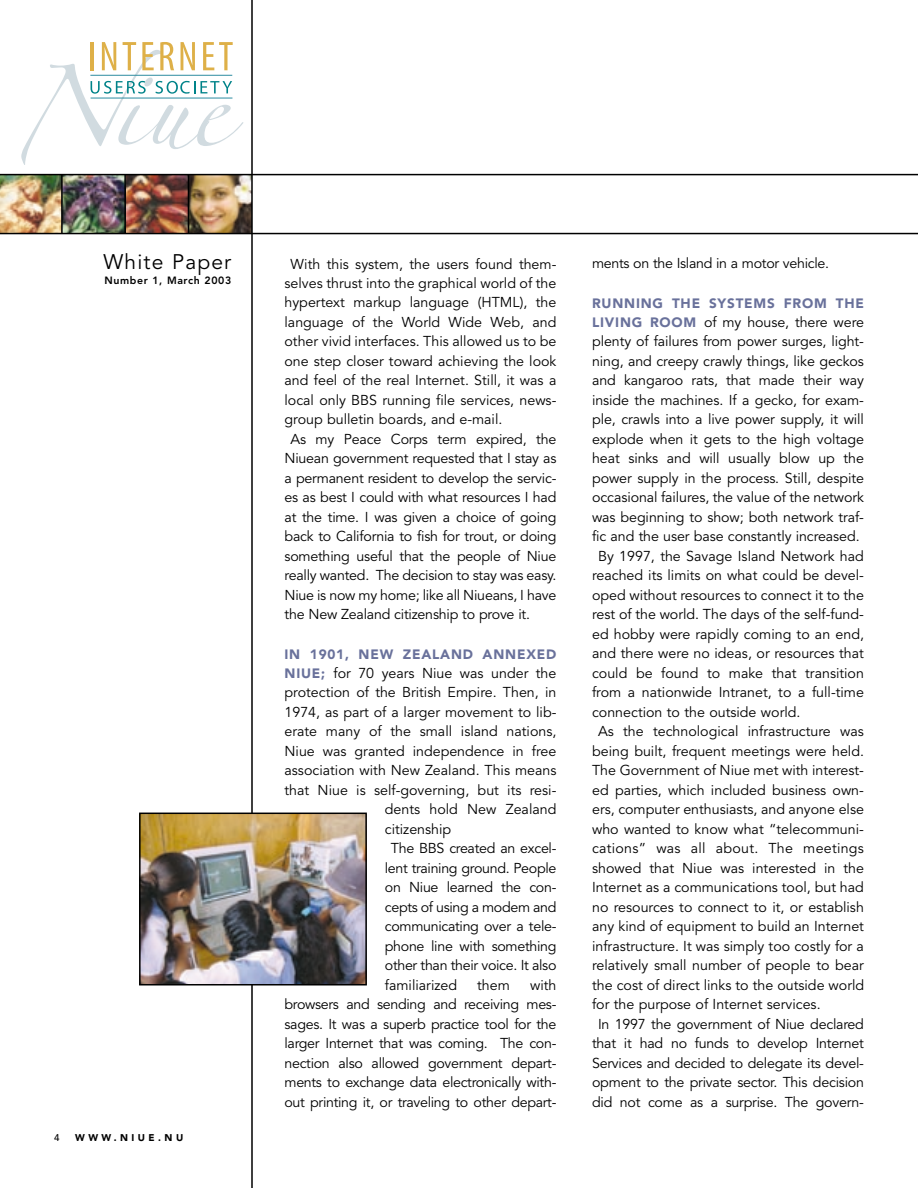
<style>
.page{position:relative;width:918px;height:1188px;background:#fff}
.page>*{position:absolute;margin:0;border:0;box-sizing:border-box;transform-origin:0 0}
.t1{font:21px "Avenir";letter-spacing:.055em;color:#000}
.t2{font:14.25px/19.5px "Avenir";color:#000;text-align:justify}
.t3{font:14.25px "Avenir";letter-spacing:-.02em;color:#000}
.t4{font:14.25px "Avenir";letter-spacing:.02em;color:#000}
.t5{font:900 13.5px "Avenir";letter-spacing:.06em;color:#69719b}
.t6{font:800 10.5px "Avenir";letter-spacing:.06em;color:#000}
.t7{font:900 9.75px "Avenir";letter-spacing:.355em;color:#000}
.t8{font:500 9.75px "Avenir";color:#000}
.s1{font-weight:900;font-size:13.5px;color:#69719b}
</style>
<div class="page">
<svg style="left:21px;top:42px;width:222px;height:123px"></svg>
<hr style="left:90px;top:75px;width:142px;height:1px;background:#2c8ba0">
<hr style="left:91px;top:98px;width:141px;height:1px;background:#2c8ba0">
<img style="left:189px;top:175px;width:62px;height:58px">
<img style="left:126px;top:175px;width:62px;height:58px">
<img style="left:63px;top:175px;width:61px;height:58px">
<img style="left:0;top:175px;width:61px;height:58px">
<hr style="left:188px;top:174px;width:1px;height:60px;background:#000">
<hr style="left:124px;top:174px;width:2px;height:60px;background:#000">
<hr style="left:61px;top:174px;width:2px;height:60px;background:#000">
<hr style="left:0;top:174px;width:918px;height:1px;background:#000">
<hr style="left:0;top:233px;width:918px;height:1px;background:#000">
<hr style="left:251px;top:0;width:2px;height:1187px;background:#000">
<img style="left:142px;top:816px;width:222px;height:167px">
<div style="left:139px;top:813px;width:228px;height:173px;border:2px solid #000"></div>
<h1 class="t1" style="left:104px;top:253px;width:129px">White Paper</h1>
<p class="t6" style="left:104px;top:276px;width:128px">Number 1, March 2003</p>
<p class="t8" style="left:54px;top:1134px;width:7px">4</p>
<p class="t7" style="left:75px;top:1134px;width:110px">WWW.NIUE.NU</p>
<p class="t2" style="left:291px;top:255px;width:267px">With this system, the users found them-</p>
<p class="t2" style="left:285px;top:275px;width:273px">selves thrust into the graphical world of the</p>
<p class="t2" style="left:285px;top:294px;width:273px">hypertext markup language (HTML), the</p>
<p class="t2" style="left:285px;top:314px;width:273px">language of the World Wide Web, and</p>
<p class="t2" style="left:285px;top:333px;width:273px">other vivid interfaces. This allowed us to be</p>
<p class="t2" style="left:285px;top:353px;width:273px">one step closer toward achieving the look</p>
<p class="t2" style="left:285px;top:372px;width:273px">and feel of the real Internet. Still, it was a</p>
<p class="t2" style="left:285px;top:392px;width:273px">local only BBS running file services, news-</p>
<p class="t2" style="left:285px;top:411px;width:219px">group bulletin boards, and e-mail.</p>
<p class="t2" style="left:291px;top:431px;width:267px">As my Peace Corps term expired, the</p>
<p class="t2" style="left:285px;top:450px;width:273px">Niuean government requested that I stay as</p>
<p class="t2" style="left:285px;top:470px;width:273px">a permanent resident to develop the servic-</p>
<p class="t2" style="left:285px;top:489px;width:273px">es as best I could with what resources I had</p>
<p class="t2" style="left:285px;top:509px;width:273px">at the time. I was given a choice of going</p>
<p class="t2" style="left:285px;top:528px;width:273px">back to California to fish for trout, or doing</p>
<p class="t2" style="left:285px;top:548px;width:273px">something useful that the people of Niue</p>
<p class="t2" style="left:285px;top:567px;width:273px">really wanted. The decision to stay was easy.</p>
<p class="t2" style="left:285px;top:587px;width:273px">Niue is now my home; like all Niueans, I have</p>
<p class="t2" style="left:285px;top:606px;width:247px">the New Zealand citizenship to prove it.</p>
<p class="t5" style="left:285px;top:648px;width:273px">IN 1901, NEW ZEALAND ANNEXED</p>
<p class="t2" style="left:285px;top:665px;width:273px"><span class="s1">NIUE;</span> for 70 years Niue was under the</p>
<p class="t2" style="left:285px;top:684px;width:273px">protection of the British Empire. Then, in</p>
<p class="t2" style="left:285px;top:704px;width:273px">1974, as part of a larger movement to lib-</p>
<p class="t2" style="left:285px;top:723px;width:273px">erate many of the small island nations,</p>
<p class="t2" style="left:285px;top:743px;width:273px">Niue was granted independence in free</p>
<p class="t2" style="left:285px;top:762px;width:273px">association with New Zealand. This means</p>
<p class="t2" style="left:285px;top:782px;width:273px">that Niue is self-governing, but its resi-</p>
<p class="t2" style="left:385px;top:801px;width:173px">dents hold New Zealand</p>
<p class="t2" style="left:385px;top:821px;width:68px">citizenship</p>
<p class="t3" style="left:391px;top:843px;width:167px">The BBS created an excel-</p>
<p class="t3" style="left:385px;top:862px;width:173px">lent training ground. People</p>
<p class="t3" style="left:385px;top:882px;width:173px">on Niue learned the con-</p>
<p class="t3" style="left:385px;top:901px;width:173px">cepts of using a modem and</p>
<p class="t3" style="left:385px;top:921px;width:173px">communicating over a tele-</p>
<p class="t3" style="left:385px;top:940px;width:173px">phone line with something</p>
<p class="t3" style="left:385px;top:960px;width:173px">other than their voice. It also</p>
<p class="t2" style="left:385px;top:977px;width:74px">familiarized</p>
<p class="t2" style="left:477px;top:977px;width:34px">them</p>
<p class="t2" style="left:285px;top:977px;width:273px;text-indent:246px">with browsers and sending and receiving mes&shy;sages. It was a superb practice tool for the larger Internet that was coming. The con&shy;nection also allowed government depart&shy;ments to exchange data electronically with&shy;out printing it, or traveling to other depart-</p>
<p class="t3" style="left:592px;top:258px;width:238px">ments on the Island in a motor vehicle.</p>
<p class="t5" style="left:592px;top:297px;width:273px">RUNNING THE SYSTEMS FROM THE</p>
<p class="t2" style="left:592px;top:314px;width:273px"><span class="s1">LIVING ROOM</span> of my house, there were</p>
<p class="t2" style="left:592px;top:333px;width:273px">plenty of failures from power surges, light-</p>
<p class="t2" style="left:592px;top:353px;width:273px">ning, and creepy crawly things, like geckos</p>
<p class="t2" style="left:592px;top:372px;width:273px">and kangaroo rats, that made their way</p>
<p class="t2" style="left:592px;top:392px;width:273px">inside the machines. If a gecko, for exam-</p>
<p class="t2" style="left:592px;top:411px;width:273px">ple, crawls into a live power supply, it will</p>
<p class="t2" style="left:592px;top:431px;width:273px">explode when it gets to the high voltage</p>
<p class="t2" style="left:592px;top:450px;width:273px">heat sinks and will usually blow up the</p>
<p class="t2" style="left:592px;top:470px;width:273px">power supply in the process. Still, despite</p>
<p class="t2" style="left:592px;top:489px;width:273px">occasional failures, the value of the network</p>
<p class="t2" style="left:592px;top:509px;width:273px">was beginning to show; both network traf-</p>
<p class="t2" style="left:592px;top:528px;width:269px">fic and the user base constantly increased.</p>
<p class="t2" style="left:598px;top:548px;width:267px">By 1997, the Savage Island Network had</p>
<p class="t2" style="left:592px;top:567px;width:273px">reached its limits on what could be devel-</p>
<p class="t2" style="left:592px;top:587px;width:273px">oped without resources to connect it to the</p>
<p class="t2" style="left:592px;top:606px;width:273px">rest of the world. The days of the self-fund-</p>
<p class="t2" style="left:592px;top:626px;width:273px">ed hobby were rapidly coming to an end,</p>
<p class="t2" style="left:592px;top:645px;width:273px">and there were no ideas, or resources that</p>
<p class="t2" style="left:592px;top:665px;width:273px">could be found to make that transition</p>
<p class="t2" style="left:592px;top:684px;width:273px">from a nationwide Intranet, to a full-time</p>
<p class="t2" style="left:592px;top:704px;width:210px">connection to the outside world.</p>
<p class="t2" style="left:598px;top:723px;width:267px">As the technological infrastructure was</p>
<p class="t2" style="left:592px;top:743px;width:273px">being built, frequent meetings were held.</p>
<p class="t2" style="left:592px;top:762px;width:273px">The Government of Niue met with interest-</p>
<p class="t2" style="left:592px;top:782px;width:273px">ed parties, which included business own-</p>
<p class="t2" style="left:592px;top:801px;width:273px">ers, computer enthusiasts, and anyone else</p>
<p class="t2" style="left:592px;top:821px;width:273px">who wanted to know what “telecommuni-</p>
<p class="t4" style="left:592px;top:843px;width:273px">cations” was all about. The meetings</p>
<p class="t2" style="left:592px;top:860px;width:273px">showed that Niue was interested in the</p>
<p class="t2" style="left:592px;top:879px;width:273px">Internet as a communications tool, but had</p>
<p class="t2" style="left:592px;top:899px;width:273px">no resources to connect to it, or establish</p>
<p class="t2" style="left:592px;top:918px;width:273px">any kind of equipment to build an Internet</p>
<p class="t2" style="left:592px;top:938px;width:273px">infrastructure. It was simply too costly for a</p>
<p class="t2" style="left:592px;top:957px;width:273px">relatively small number of people to bear</p>
<p class="t2" style="left:592px;top:977px;width:274px">the cost of direct links to the outside world</p>
<p class="t2" style="left:592px;top:996px;width:230px">for the purpose of Internet services.</p>
<p class="t2" style="left:598px;top:1016px;width:267px">In 1997 the government of Niue declared</p>
<p class="t2" style="left:592px;top:1035px;width:273px">that it had no funds to develop Internet</p>
<p class="t2" style="left:592px;top:1055px;width:273px">Services and decided to delegate its devel-</p>
<p class="t2" style="left:592px;top:1074px;width:273px">opment to the private sector. This decision</p>
<p class="t2" style="left:592px;top:1094px;width:273px">did not come as a surprise. The govern-</p>
</div>
